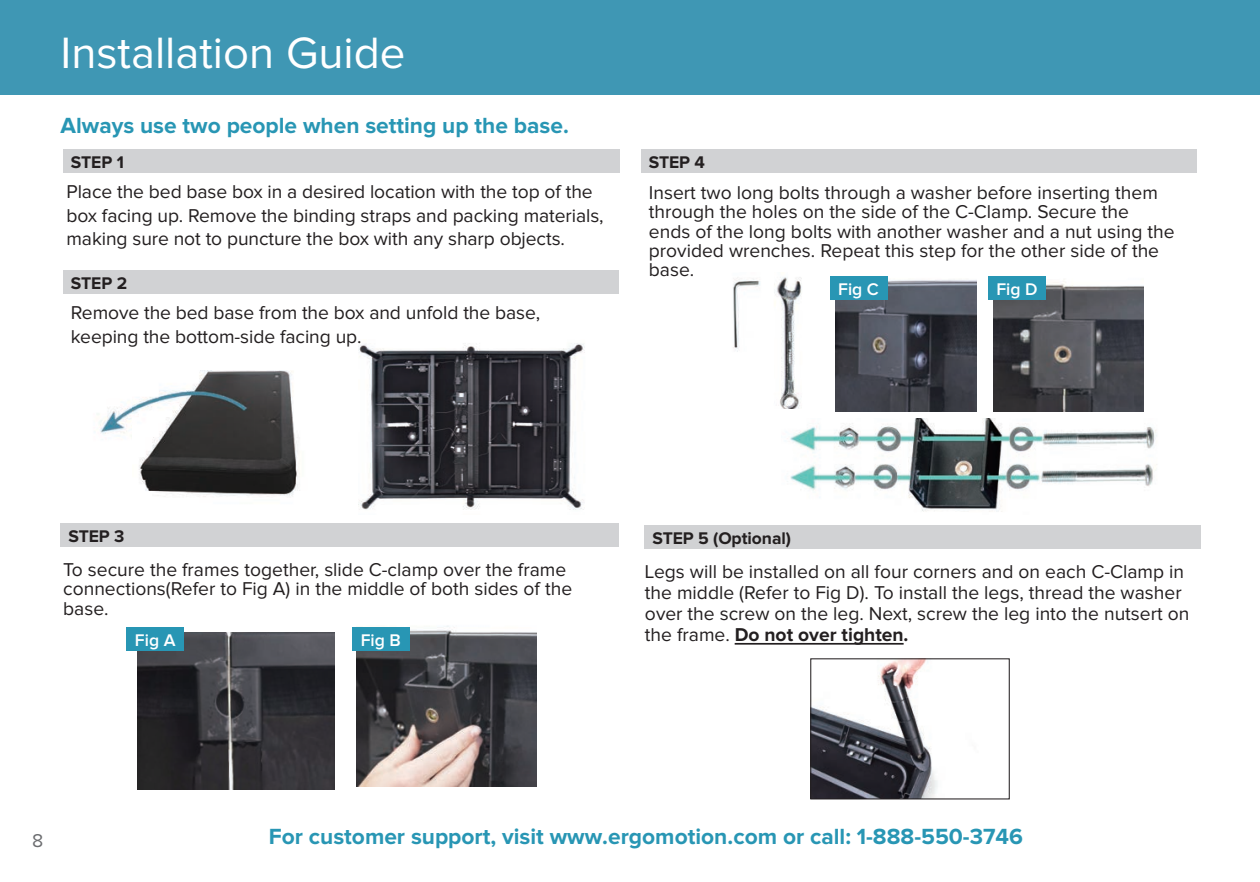
<style>
.page{position:relative;width:1260px;height:882px;background:#fff}
.page>*{position:absolute;margin:0;border:0;box-sizing:border-box;transform-origin:0 0}
.t1{font:45.5px "Proxima Nova";color:#fff}
.t2{font:700 22.75px "Proxima Nova";color:#2896b4}
.t3{font:19.25px/19.2px "Proxima Nova";color:#231f20}
.t4{font:19.25px "Proxima Nova";color:#6c6d70}
.t5{font:700 17.5px "Proxima Nova";letter-spacing:-.005em;color:#231f20}
.t6{font:600 17.5px "Proxima Nova";color:#fff}
.s1{font-weight:700}
</style>
<div class="page">
<img style="left:812px;top:660px;width:126px;height:137px">
<img style="left:359px;top:343px;width:226px;height:167px">
<div style="left:0;top:0;width:1260px;height:94px;background:#3f97b4"></div>
<hr style="left:735px;top:643px;width:169px;height:2px;background:#231f20">
<div style="left:63px;top:149px;width:556px;height:24px;background:#d1d2d4"></div>
<div style="left:63px;top:271px;width:556px;height:23px;background:#d1d2d4"></div>
<div style="left:61px;top:523px;width:558px;height:23px;background:#d1d2d4"></div>
<div style="left:641px;top:149px;width:556px;height:24px;background:#d1d2d4"></div>
<div style="left:645px;top:525px;width:556px;height:24px;background:#d1d2d4"></div>
<img style="left:138px;top:633px;width:197px;height:157px">
<img style="left:357px;top:626px;width:180px;height:160px">
<div style="left:810px;top:658px;width:200px;height:141px;border:1px solid #231f20"></div>
<div style="left:126px;top:627px;width:58px;height:24px;background:#2896b4"></div>
<div style="left:352px;top:627px;width:58px;height:24px;background:#2896b4"></div>
<img style="left:733px;top:277px;width:69px;height:132px">
<img style="left:835px;top:276px;width:141px;height:135px">
<img style="left:993px;top:282px;width:151px;height:129px">
<div style="left:830px;top:276px;width:57px;height:24px;background:#2896b4"></div>
<div style="left:988px;top:276px;width:58px;height:24px;background:#2896b4"></div>
<img style="left:790px;top:418px;width:367px;height:94px">
<img style="left:145px;top:370px;width:155px;height:127px">
<img style="left:99px;top:405px;width:34px;height:29px">
<img style="left:133px;top:370px;width:121px;height:120px">
<h1 class="t1" style="left:60px;top:33px;width:347px">Installation Guide</h1>
<p class="t2" style="left:61px;top:115px;width:510px">Always use two people when setting up the base.</p>
<p class="t5" style="left:71px;top:154px;width:55px">STEP 1</p>
<p class="t3" style="left:66px;top:181px;width:539px;line-height:23.1px">Place the bed base box in a desired location with the top of the box facing up. Remove the binding straps and packing materials, making sure not to puncture the box with any sharp objects.</p>
<p class="t5" style="left:71px;top:275px;width:58px">STEP 2</p>
<p class="t3" style="left:71px;top:302px;width:471px;line-height:23.1px">Remove the bed base from the box and unfold the base, keeping the bottom-side facing up.</p>
<p class="t5" style="left:649px;top:154px;width:58px">STEP 4</p>
<p class="t3" style="left:649px;top:184px;width:527px">Insert two long bolts through a washer before inserting them through the holes on the side of the C-Clamp. Secure the ends of the long bolts with another washer and a nut using the provided wrenches. Repeat this step for the other side of the base.</p>
<p class="t6" style="left:838px;top:281px;width:42px">Fig C</p>
<p class="t6" style="left:996px;top:281px;width:43px">Fig D</p>
<p class="t5" style="left:68px;top:528px;width:58px">STEP 3</p>
<p class="t3" style="left:63px;top:561px;width:511px">To secure the frames together, slide C-clamp over the frame connections(Refer to Fig A) in the middle of both sides of the base.</p>
<p class="t6" style="left:135px;top:632px;width:42px">Fig A</p>
<p class="t6" style="left:361px;top:632px;width:42px">Fig B</p>
<p class="t5" style="left:652px;top:530px;width:140px">STEP 5 (Optional)</p>
<p class="t3" style="left:645px;top:562px;width:546px;line-height:21px">Legs will be installed on all four corners and on each C-Clamp in the middle (Refer to Fig D). To install the legs, thread the washer over the screw on the leg. Next, screw the leg into the nutsert on the frame. <span class="s1">Do not over tighten.</span></p>
<p class="t4" style="left:32px;top:832px;width:13px">8</p>
<p class="t2" style="left:269px;top:826px;width:756px">For customer support, visit www.ergomotion.com or call: 1-888-550-3746</p>
</div>
